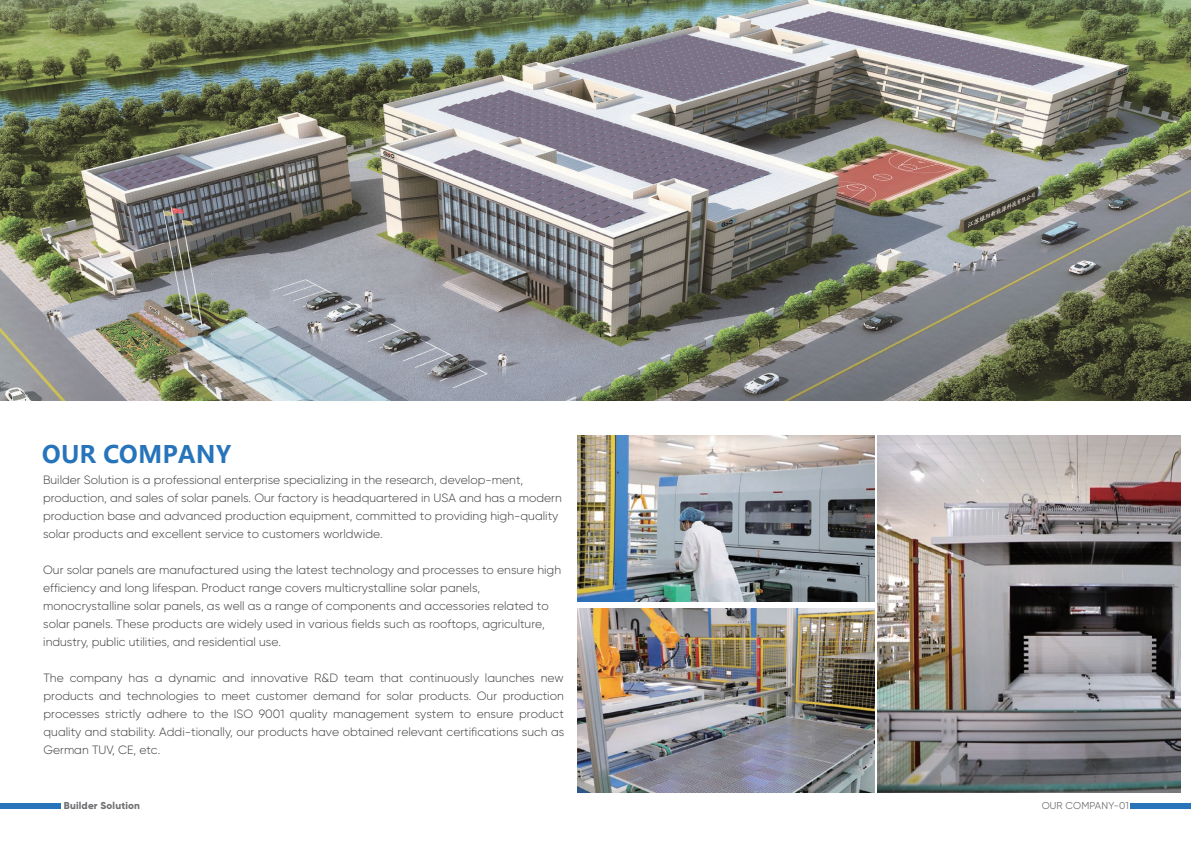
<style>
.page{position:relative;width:1191px;height:842px;background:#fff}
.page>*{position:absolute;margin:0;border:0;box-sizing:border-box;transform-origin:0 0}
.t1{font:700 24px "Microsoft Ya Hei";color:#2774bb}
.t2{font:300 12px/18px "Gilroy";color:#3e3e3f}
.t3{font:800 10px "Gilroy";letter-spacing:.015em;color:#717175}
.t4{font:10px "Gilroy";letter-spacing:.015em;color:#717175}
</style>
<div class="page">
<img style="left:0;top:0;width:1191px;height:401px">
<div style="left:0;top:803px;width:60px;height:5px;background:#2774bb"></div>
<div style="left:1130px;top:803px;width:61px;height:5px;background:#2774bb"></div>
<img style="left:577px;top:435px;width:297px;height:167px">
<img style="left:577px;top:608px;width:297px;height:184px">
<img style="left:877px;top:435px;width:303px;height:357px">
<h1 class="t1" style="left:42px;top:437px;width:190px">OUR COMPANY</h1>
<p class="t2" style="left:43px;top:471px;width:520px">Builder Solution is a professional enterprise specializing in the research, develop-ment, production, and sales of solar panels. Our factory is headquartered in USA and has a modern production base and advanced production equipment, committed to providing high-quality solar products and excellent service to customers worldwide.</p>
<p class="t2" style="left:43px;top:561px;width:519px">Our solar panels are manufactured using the latest technology and processes to ensure high efficiency and long lifespan. Product range covers multicrystalline solar panels, monocrystalline solar panels, as well as a range of components and accessories related to solar panels. These products are widely used in various fields such as rooftops, agriculture, industry, public utilities, and residential use.</p>
<p class="t2" style="left:43px;top:669px;width:522px;text-align:justify">The company has a dynamic and innovative R&amp;D team that continuously launches new products and technologies to meet customer demand for solar products. Our production processes strictly adhere to the ISO 9001 quality management system to ensure product quality and stability. Addi-tionally, our products have obtained relevant certifications such as German TUV, CE, etc.</p>
<p class="t3" style="left:64px;top:799px;width:78px">Builder Solution</p>
<p class="t4" style="left:1041px;top:800px;width:89px">OUR COMPANY-01</p>
</div>
